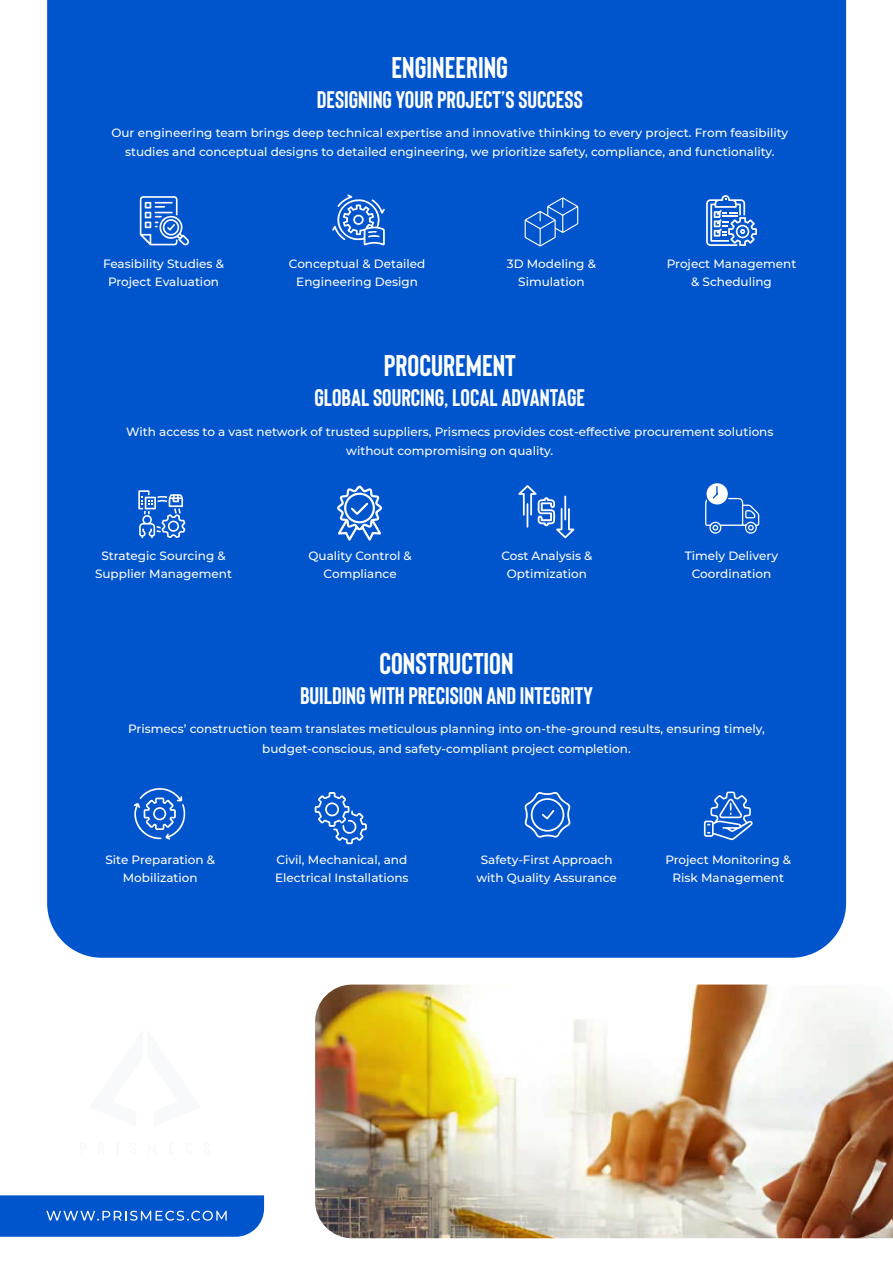
<style>
.page{position:relative;width:893px;height:1263px;background:#fff}
.page>*{position:absolute;margin:0;border:0;box-sizing:border-box;transform-origin:0 0}
.t1{font:700 30px "Bison";color:#feffff}
.t2{font:700 24px "Bison";color:#feffff}
.t3{font:500 12px/19.5px "Montserrat";color:#feffff;text-align:center}
.t4{font:500 12px/18px "Montserrat";color:#fff;text-align:center}
</style>
<div class="page">
<div style="left:47px;top:0;width:799px;height:958px;background:#0054cc"></div>
<svg style="left:0;top:1195px;width:264px;height:42px;background:#1360cf"></svg>
<img style="left:315px;top:984px;width:578px;height:254px">
<svg style="left:140px;top:196px;width:49px;height:50px;background:#4884da"></svg>
<svg style="left:332px;top:194px;width:53px;height:52px;background:#4280d9"></svg>
<svg style="left:525px;top:197px;width:53px;height:49px;background:#2069d2"></svg>
<svg style="left:706px;top:195px;width:51px;height:51px"></svg>
<svg style="left:336px;top:485px;width:46px;height:56px"></svg>
<svg style="left:138px;top:490px;width:48px;height:49px;background:#4683d9"></svg>
<svg style="left:518px;top:485px;width:56px;height:53px;background:#3376d6"></svg>
<svg style="left:705px;top:483px;width:54px;height:51px;background:#3c7cd7"></svg>
<svg style="left:134px;top:785px;width:52px;height:55px;background:#3174d5"></svg>
<svg style="left:315px;top:792px;width:52px;height:52px;background:#3074d5"></svg>
<svg style="left:524px;top:791px;width:47px;height:47px;background:#3577d6"></svg>
<svg style="left:704px;top:791px;width:49px;height:49px;background:#3b7cd7"></svg>
<h1 class="t1" style="left:392px;top:48px;width:118px">ENGINEERING</h1>
<h2 class="t2" style="left:317px;top:84px;width:267px">DESIGNING YOUR PROJECT’S SUCCESS</h2>
<p class="t3" style="left:111px;top:122px;width:678px">Our engineering team brings deep technical expertise and innovative thinking to every project. From feasibility studies and conceptual designs to detailed engineering, we prioritize safety, compliance, and functionality.</p>
<p class="t4" style="left:103px;top:254px;width:123px">Feasibility Studies &amp;<br>Project Evaluation</p>
<p class="t4" style="left:289px;top:254px;width:138px">Conceptual &amp; Detailed<br>Engineering Design</p>
<p class="t4" style="left:507px;top:254px;width:91px">3D Modeling &amp;<br>Simulation</p>
<p class="t4" style="left:667px;top:254px;width:131px">Project Management &amp; Scheduling</p>
<h1 class="t1" style="left:384px;top:347px;width:133px">PROCUREMENT</h1>
<h2 class="t2" style="left:314px;top:383px;width:272px">GLOBAL SOURCING, LOCAL ADVANTAGE</h2>
<p class="t3" style="left:126px;top:421px;width:649px">With access to a vast network of trusted suppliers, Prismecs provides cost-effective procurement solutions without compromising on quality.</p>
<p class="t4" style="left:95px;top:547px;width:138px">Strategic Sourcing &amp;<br>Supplier Management</p>
<p class="t4" style="left:309px;top:547px;width:105px">Quality Control &amp;<br>Compliance</p>
<p class="t4" style="left:501px;top:547px;width:93px">Cost Analysis &amp;<br>Optimization</p>
<p class="t4" style="left:685px;top:547px;width:95px">Timely Delivery<br>Coordination</p>
<h1 class="t1" style="left:379px;top:644px;width:136px">CONSTRUCTION</h1>
<h2 class="t2" style="left:300px;top:680px;width:294px">BUILDING WITH PRECISION AND INTEGRITY</h2>
<p class="t3" style="left:128px;top:719px;width:638px">Prismecs’ construction team translates meticulous planning into on-the-ground results, ensuring timely, budget-conscious, and safety-compliant project completion.</p>
<p class="t4" style="left:106px;top:850px;width:111px">Site Preparation &amp;<br>Mobilization</p>
<p class="t4" style="left:275px;top:850px;width:135px;text-align:left">Civil, Mechanical, and<br>Electrical Installations</p>
<p class="t4" style="left:476px;top:850px;width:142px">Safety-First Approach with Quality Assurance</p>
<p class="t4" style="left:665px;top:850px;width:127px">Project Monitoring &amp;<br>Risk Management</p>
</div>
